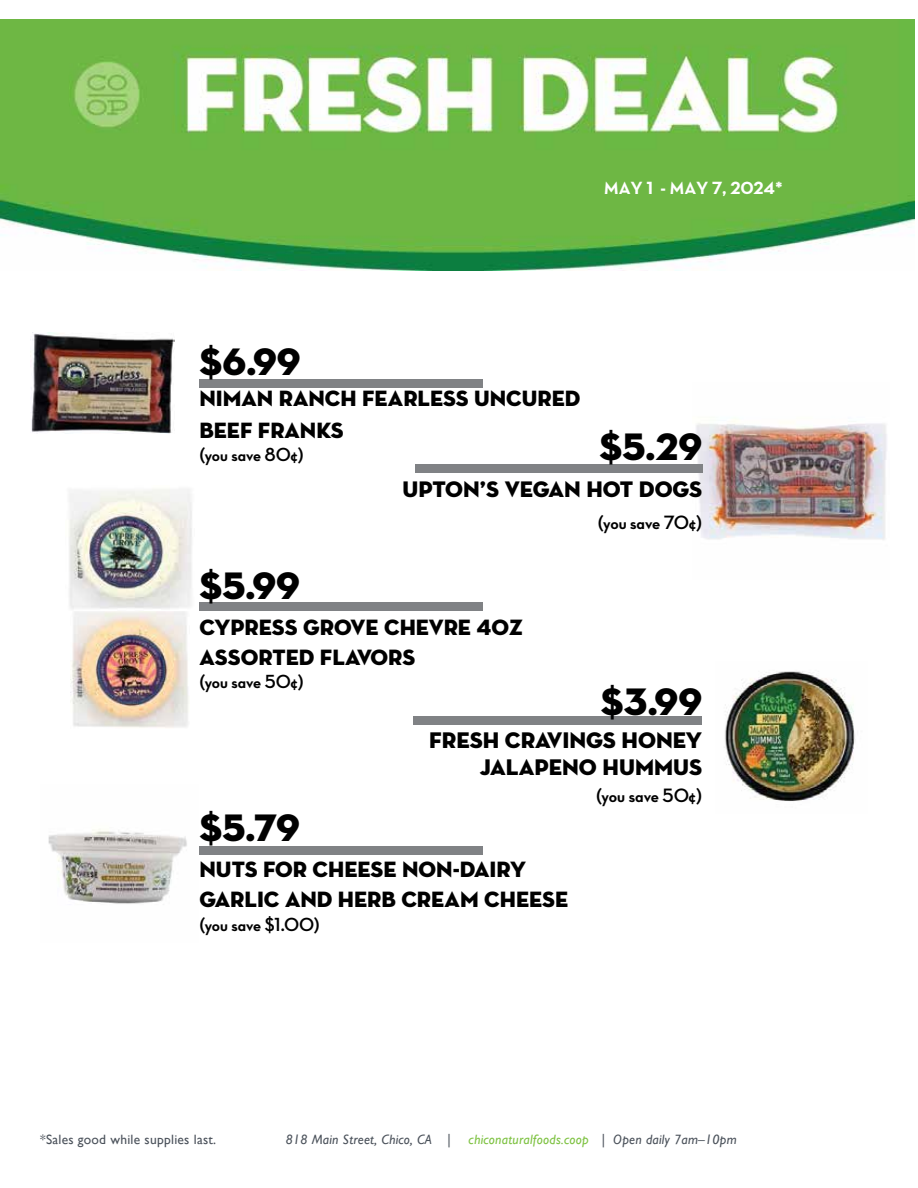
<style>
.page{position:relative;width:918px;height:1188px;background:#fff}
.page>*{position:absolute;margin:0;border:0;box-sizing:border-box;transform-origin:0 0}
.t1{font:39px "Neutra Disp Titling";color:#000}
.t2{font:22.95px/27px "Neutra Disp Titling";color:#000;text-align:right}
.t3{font:22.65px/30px "Neutra Disp Titling";color:#000}
.t4{font:22.5px/31.5px "Neutra Disp Titling";color:#000}
.t5{font:19.65px "Neutra Disp Bold Alt";color:#000}
.t6{font:19.35px "Neutra Disp Bold Alt";color:#000}
.t7{font:18px "Neutra Text Bold Alt";letter-spacing:-.01em;color:#fff}
.t8{font:italic 13.5px "Gill Sans";letter-spacing:.02em;color:#7ec242}
.t9{font:13.5px "Gill Sans";letter-spacing:.02em;color:#4b525b}
.t10{font:italic 13.5px "Gill Sans";letter-spacing:.02em;color:#4b525b}
.s1{font-style:italic;color:#fff}
.s2{color:#4b525b}
</style>
<div class="page">
<img style="left:1px;top:19px;width:914px;height:252px">
<img style="left:70px;top:611px;width:119px;height:117px">
<img style="left:69px;top:489px;width:123px;height:120px">
<img style="left:30px;top:333px;width:144px;height:100px">
<img style="left:693px;top:419px;width:194px;height:121px">
<img style="left:724px;top:671px;width:132px;height:130px">
<img style="left:48px;top:829px;width:139px;height:75px">
<div style="left:414px;top:717px;width:288px;height:8px;background:#808285"></div>
<div style="left:415px;top:464px;width:287px;height:8px;background:#808285"></div>
<div style="left:199px;top:847px;width:284px;height:8px;background:#808285"></div>
<div style="left:199px;top:602px;width:284px;height:9px;background:#808285"></div>
<div style="left:199px;top:379px;width:284px;height:8px;background:#808285"></div>
<p class="t7" style="left:604px;top:177px;width:180px">MAY 1 - MAY 7, 2024*</p>
<h1 class="t1" style="left:199px;top:337px;width:103px">$6.99</h1>
<p class="t4" style="left:199px;top:383px;width:382px">NIMAN RANCH FEARLESS UNCURED<br>BEEF FRANKS</p>
<p class="t6" style="left:199px;top:443px;width:106px">(you save 80¢)</p>
<h1 class="t1" style="left:599px;top:422px;width:104px">$5.29</h1>
<p class="t2" style="left:402px;top:476px;width:301px">UPTON’S VEGAN HOT DOGS</p>
<p class="t5" style="left:598px;top:511px;width:106px">(you save 70¢)</p>
<h1 class="t1" style="left:199px;top:561px;width:102px">$5.99</h1>
<p class="t3" style="left:199px;top:612px;width:325px">CYPRESS GROVE CHEVRE 40Z<br>ASSORTED FLAVORS</p>
<p class="t6" style="left:199px;top:670px;width:106px">(you save 50¢)</p>
<h1 class="t1" style="left:601px;top:678px;width:103px">$3.99</h1>
<p class="t2" style="left:429px;top:727px;width:275px">FRESH CRAVINGS HONEY<br>JALAPENO HUMMUS</p>
<p class="t5" style="left:596px;top:785px;width:108px">(you save 50¢)</p>
<h1 class="t1" style="left:199px;top:804px;width:102px">$5.79</h1>
<p class="t3" style="left:199px;top:855px;width:370px">NUTS FOR CHEESE NON-DAIRY<br>GARLIC AND HERB CREAM CHEESE</p>
<p class="t6" style="left:199px;top:913px;width:122px">(you save $1.00)</p>
<p class="t9" style="left:40px;top:1131px;width:190px">*Sales good while supplies last. <span class="s1">|</span></p>
<p class="t10" style="left:286px;top:1132px;width:167px">818 Main Street, Chico, CA |</p>
<p class="t8" style="left:469px;top:1132px;width:270px">chiconaturalfoods.coop <span class="s2">| Open daily 7am–10pm</span></p>
</div>
